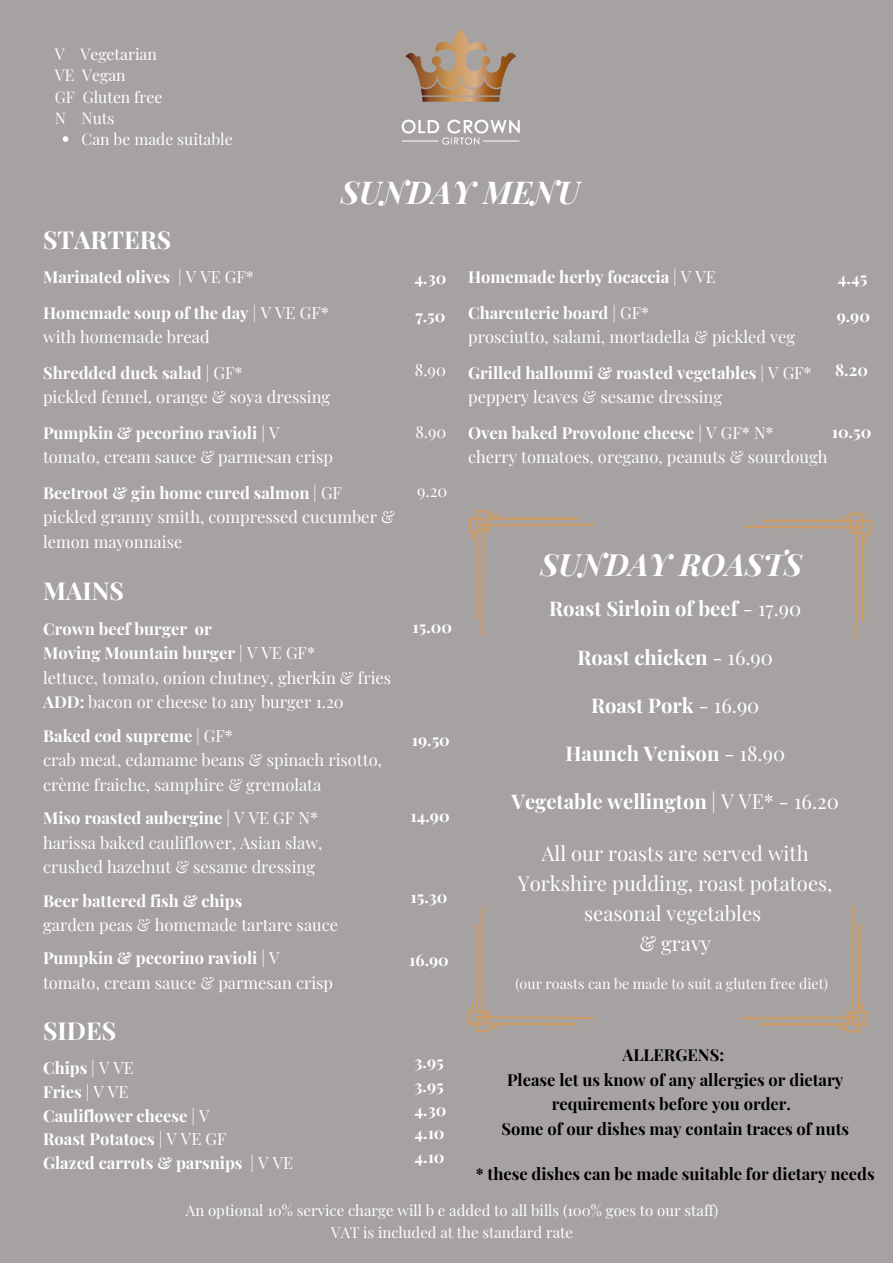
<style>
.page{position:relative;width:893px;height:1264px;background:#fff}
.page>*{position:absolute;margin:0;border:0;box-sizing:border-box;transform-origin:0 0}
.t1{font:italic 700 31.5px "Playfair Display";color:#fff}
.t2{font:italic 700 30.75px "Playfair Display";color:#fff}
.t3{font:700 24.75px "Playfair Display";color:#fff}
.t4{font:700 20.25px "Playfair Display";color:#fff}
.t5{font:20.25px/29.7px "Playfair Display";color:#fff;text-align:center}
.t6{font:16.5px/24.5px "Playfair Display";color:#fff}
.t7{font:700 16.5px/23.5px "Playfair Display";color:#fff}
.t8{font:700 16.5px/24.8px "Playfair Display";color:#000;text-align:center}
.t9{font:15.75px/21.3px "Playfair Display";color:#fff}
.t10{font:15px/21.3px "Playfair Display";color:#fff;text-align:center}
.t11{font:14.25px "Playfair Display";color:#fff}
.s1{font-weight:400}
.s2{font-weight:700}
</style>
<div class="page">
<div style="left:0;top:0;width:892px;height:1262px;background:#a6a2a2"></div>
<img style="left:401px;top:29px;width:119px;height:116px">
<svg style="left:468px;top:906px;width:126px;height:126px"></svg>
<svg style="left:63px;top:136px;width:5px;height:6px"></svg>
<svg style="left:468px;top:510px;width:126px;height:126px"></svg>
<svg style="left:741px;top:906px;width:126px;height:126px"></svg>
<svg style="left:745px;top:512px;width:126px;height:126px"></svg>
<p class="t9" style="left:55px;top:43px;width:109px">V Vegetarian<br>VE Vegan<br>GF Gluten free<br>N Nuts</p>
<p class="t9" style="left:82px;top:128px;width:153px">Can be made suitable</p>
<h3 class="t3" style="left:43px;top:222px;width:130px">STARTERS</h3>
<h1 class="t1" style="left:341px;top:170px;width:240px">SUNDAY MENU</h1>
<p class="t7" style="left:43px;top:259px;width:287px;line-height:35.5px">Marinated olives <span class="s1">| V VE GF*<br></span>Homemade soup of the day <span class="s1">| V VE GF*</span></p>
<p class="t6" style="left:43px;top:318px;width:201px;line-height:35.5px">with homemade bread<br><span class="s2">Shredded duck salad</span> | GF*</p>
<p class="t6" style="left:43px;top:378px;width:288px;line-height:35.5px">pickled fennel, orange &amp; soya dressing<br><span class="s2">Pumpkin &amp; pecorino ravioli</span> | V</p>
<p class="t6" style="left:43px;top:438px;width:300px;line-height:35.5px">tomato, cream sauce &amp; parmesan crisp<br><span class="s2">Beetroot &amp; gin home cured salmon</span> | GF</p>
<p class="t6" style="left:43px;top:504px;width:353px">pickled granny smith, compressed cucumber &amp; lemon mayonnaise</p>
<h3 class="t3" style="left:43px;top:573px;width:82px">MAINS</h3>
<p class="t6" style="left:43px;top:615px;width:349px"><span class="s2">Crown beef burger or<br>Moving Mountain burger</span> | V VE GF*<br>lettuce, tomato, onion chutney, gherkin &amp; fries <span class="s2">ADD:</span> bacon or cheese to any burger 1.20</p>
<p class="t6" style="left:43px;top:722px;width:340px"><span class="s2">Baked cod supreme</span> | GF*<br>crab meat, edamame beans &amp; spinach risotto, crème fraiche, samphire &amp; gremolata</p>
<p class="t6" style="left:43px;top:805px;width:281px"><span class="s2">Miso roasted aubergine</span> | V VE GF N* harissa baked cauliflower, Asian slaw, crushed hazelnut &amp; sesame dressing</p>
<p class="t7" style="left:43px;top:887px;width:201px">Beer battered fish &amp; chips</p>
<p class="t6" style="left:43px;top:907px;width:296px;line-height:33.5px">garden peas &amp; homemade tartare sauce<br><span class="s2">Pumpkin &amp; pecorino ravioli</span> | V</p>
<p class="t6" style="left:43px;top:969px;width:291px">tomato, cream sauce &amp; parmesan crisp</p>
<p class="t7" style="left:468px;top:259px;width:249px;line-height:35.5px">Homemade herby focaccia <span class="s1">| V VE<br></span>Charcuterie board <span class="s1">| GF*</span></p>
<p class="t6" style="left:468px;top:318px;width:345px;line-height:35.5px">prosciutto, salami, mortadella &amp; pickled veg<br><span class="s2">Grilled halloumi &amp; roasted vegetables</span> | V GF*</p>
<p class="t6" style="left:468px;top:378px;width:307px;line-height:35.5px">peppery leaves &amp; sesame dressing<br><span class="s2">Oven baked Provolone cheese</span> | V GF* N*</p>
<p class="t6" style="left:468px;top:444px;width:361px">cherry tomatoes, oregano, peanuts &amp; sourdough</p>
<p class="t7" style="left:414px;top:265px;width:33px">4.30</p>
<p class="t7" style="left:837px;top:265px;width:31px">4.45</p>
<p class="t7" style="left:415px;top:303px;width:32px">7.50</p>
<p class="t6" style="left:415px;top:356px;width:32px">8.90</p>
<p class="t7" style="left:836px;top:303px;width:35px">9.90</p>
<p class="t7" style="left:835px;top:357px;width:34px">8.20</p>
<p class="t6" style="left:415px;top:418px;width:32px">8.90</p>
<p class="t7" style="left:831px;top:419px;width:41px">10.50</p>
<p class="t6" style="left:417px;top:478px;width:32px">9.20</p>
<p class="t7" style="left:412px;top:614px;width:41px">15.00</p>
<p class="t7" style="left:412px;top:727px;width:40px">19.50</p>
<p class="t7" style="left:410px;top:803px;width:41px">14.90</p>
<p class="t7" style="left:410px;top:884px;width:38px">15.30</p>
<p class="t7" style="left:409px;top:947px;width:41px">16.90</p>
<h2 class="t2" style="left:540px;top:543px;width:263px">SUNDAY ROASTS</h2>
<p class="t4" style="left:549px;top:594px;width:253px">Roast Sirloin of beef <span class="s1">- 17.90</span></p>
<p class="t4" style="left:577px;top:642px;width:197px">Roast chicken <span class="s1">- 16.90</span></p>
<p class="t4" style="left:591px;top:690px;width:170px">Roast Pork <span class="s1">- 16.90</span></p>
<p class="t4" style="left:565px;top:738px;width:221px">Haunch Venison <span class="s1">- 18.90</span></p>
<p class="t4" style="left:511px;top:787px;width:329px">Vegetable wellington <span class="s1">| V VE* - 16.20</span></p>
<p class="t5" style="left:518px;top:838px;width:316px">All our roasts are served with<br>Yorkshire pudding, roast potatoes, seasonal vegetables<br>&amp; gravy</p>
<p class="t11" style="left:515px;top:973px;width:314px">(our roasts can be made to suit a gluten free diet)</p>
<h3 class="t3" style="left:43px;top:1013px;width:75px">SIDES</h3>
<p class="t7" style="left:43px;top:1055px;width:251px">Chips <span class="s1">| V VE<br></span>Fries <span class="s1">| V VE<br></span>Cauliflower cheese <span class="s1">| V<br></span>Roast Potatoes <span class="s1">| V VE GF<br></span>Glazed carrots &amp; parsnips <span class="s1">| V VE</span></p>
<p class="t8" style="left:501px;top:1041px;width:349px">ALLERGENS:<br>Please let us know of any allergies or dietary requirements before you order.<br>Some of our dishes may contain traces of nuts</p>
<p class="t8" style="left:476px;top:1160px;width:400px">* these dishes can be made suitable for dietary needs</p>
<p class="t10" style="left:186px;top:1199px;width:534px">An optional 10% service charge will b e added to all bills (100% goes to our staff)<br>VAT is included at the standard rate</p>
<p class="t7" style="left:414px;top:1049px;width:33px">3.95<br>3.95<br>4.30<br>4.10<br>4.10</p>
</div>
